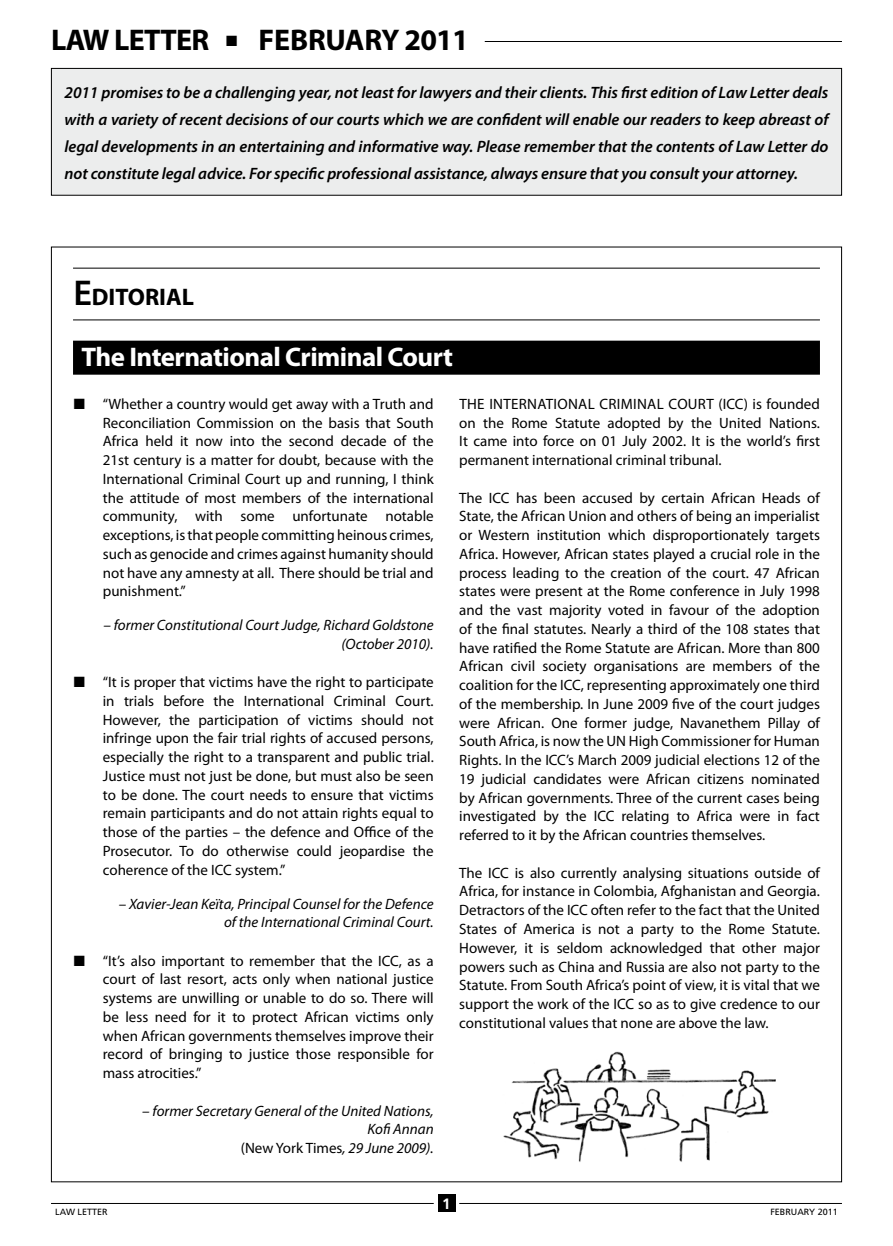
<style>
.page{position:relative;width:893px;height:1246px;background:#fff}
.page>*{position:absolute;margin:0;border:0;box-sizing:border-box;transform-origin:0 0}
.t1{font:700 30px "Myriad Pro";letter-spacing:-.025em;color:#000}
.t2{font:700 27px "Myriad Pro";letter-spacing:-.02em;color:#fff}
.t3{font:700 24px "Myriad Pro";color:#000}
.t4{font:italic 600 16.5px/27px "Myriad Pro";letter-spacing:-.005em;color:#000;text-align:justify}
.t5{font:15px/18.8px "Myriad Pro";color:#000;text-align:justify}
.t6{font:italic 15px/18.8px "Myriad Pro";color:#000;text-align:right}
.t7{font:700 15px "Frutiger";color:#fff}
.t8{font:9px "Frutiger";color:#000}
.s1{font-family:"European Pi Three";font-weight:400;font-size:15px}
.s2{font-weight:600;font-size:36px}
.s3{font-family:"European Pi Three"}
.s4{font-style:normal}
</style>
<div class="page">
<div style="left:438px;top:1195px;width:17px;height:17px;background:#000"></div>
<hr style="left:459px;top:1203px;width:383px;height:1px;background:#000">
<hr style="left:51px;top:1203px;width:383px;height:1px;background:#000">
<hr style="left:485px;top:41px;width:357px;height:1px;background:#000">
<div style="left:51px;top:68px;width:791px;height:127px;background:#eceded"></div>
<div style="left:51px;top:68px;width:791px;height:128px;border:1px solid #000"></div>
<hr style="left:73px;top:268px;width:747px;height:1px;background:#000">
<hr style="left:73px;top:320px;width:747px;height:1px;background:#000">
<div style="left:73px;top:341px;width:747px;height:34px;background:#000"></div>
<img style="left:503px;top:1051px;width:273px;height:111px">
<h1 class="t1" style="left:51px;top:23px;width:419px">LAW LETTER <span class="s1">L</span> february 2011</h1>
<p class="t4" style="left:65px;top:78px;width:765px">2011 promises to be a challenging year, not least for lawyers and their clients. This first edition of Law Letter deals with a variety of recent decisions of our courts which we are confident will enable our readers to keep abreast of legal developments in an entertaining and informative way. Please remember that the contents of Law Letter do not constitute legal advice. For specific professional assistance, always ensure that you consult your attorney.</p>
<h3 class="t3" style="left:73px;top:283px;width:108px"><span class="s2">E</span>ditorial</h3>
<h2 class="t2" style="left:82px;top:342px;width:373px">The International Criminal Court</h2>
<p class="t5" style="left:103px;top:394px;width:333px;text-indent:-30px"><span class="s3">L</span> “Whether a country would get away with a Truth and Reconciliation Commission on the basis that South Africa held it now into the second decade of the 21st century is a matter for doubt, because with the International Criminal Court up and running, I think the attitude of most members of the international community, with some unfortunate notable exceptions, is that people committing heinous crimes, such as genocide and crimes against humanity should not have any amnesty at all. There should be trial and punishment.”</p>
<p class="t6" style="left:103px;top:615px;width:332px">– former Constitutional Court Judge, Richard Goldstone (October 2010).</p>
<p class="t5" style="left:103px;top:672px;width:332px;text-indent:-30px"><span class="s3">L</span> “It is proper that victims have the right to participate in trials before the International Criminal Court.<br>However, the participation of victims should not infringe upon the fair trial rights of accused persons, especially the right to a transparent and public trial.<br>Justice must not just be done, but must also be seen to be done. The court needs to ensure that victims remain participants and do not attain rights equal to those of the parties – the defence and Office of the Prosecutor. To do otherwise could jeopardise the coherence of the ICC system.”</p>
<p class="t6" style="left:119px;top:894px;width:316px">– Xavier-Jean Keïta, Principal Counsel for the Defence of the International Criminal Court.</p>
<p class="t5" style="left:103px;top:951px;width:332px;text-indent:-30px"><span class="s3">L</span> “It’s also important to remember that the ICC, as a court of last resort, acts only when national justice systems are unwilling or unable to do so. There will be less need for it to protect African victims only when African governments themselves improve their record of bringing to justice those responsible for mass atrocities.”</p>
<p class="t6" style="left:142px;top:1101px;width:293px">– former Secretary General of the United Nations,<br>Kofi Annan<br><span class="s4">(New York Times</span>, 29 June 2009).</p>
<p class="t5" style="left:459px;top:394px;width:362px;text-indent:128px">l Cri minal Court (ICC) is founded on the Rome Statute adopted by the United Nations.<br>It came into force on 01 July 2002. It is the world’s first permanent international criminal tribunal.</p>
<p class="t5" style="left:459px;top:488px;width:362px">The ICC has been accused by certain African Heads of State, the African Union and others of being an imperialist or Western institution which disproportionately targets Africa. However, African states played a crucial role in the process leading to the creation of the court. 47 African states were present at the Rome conference in July 1998 and the vast majority voted in favour of the adoption of the final statutes. Nearly a third of the 108 states that have ratified the Rome Statute are African. More than 800<br>African civil society organisations are members of the coalition for the ICC, representing approximately one third of the membership. In June 2009 five of the court judges were African. One former judge, Navanethem Pillay of South Africa, is now the UN High Commissioner for Human Rights. In the ICC’s March 2009 judicial elections 12 of the 19 judicial candidates were African citizens nominated by African governments. Three of the current cases being investigated by the ICC relating to Africa were in fact referred to it by the African countries themselves.</p>
<p class="t5" style="left:459px;top:863px;width:362px">The ICC is also currently analysing situations outside of Africa, for instance in Colombia, Afghanistan and Georgia.<br>Detractors of the ICC often refer to the fact that the United States of America is not a party to the Rome Statute.<br>However, it is seldom acknowledged that other major powers such as China and Russia are also not party to the Statute. From South Africa’s point of view, it is vital that we support the work of the ICC so as to give credence to our constitutional values that none are above the law.</p>
<p class="t5" style="left:459px;top:394px;width:69px">The Internationa</p>
<p class="t7" style="left:442px;top:1195px;width:10px">1</p>
<p class="t8" style="left:55px;top:1206px;width:54px">LAW LETTER</p>
<p class="t8" style="left:770px;top:1206px;width:69px">FEBRUARY 2011</p>
</div>
